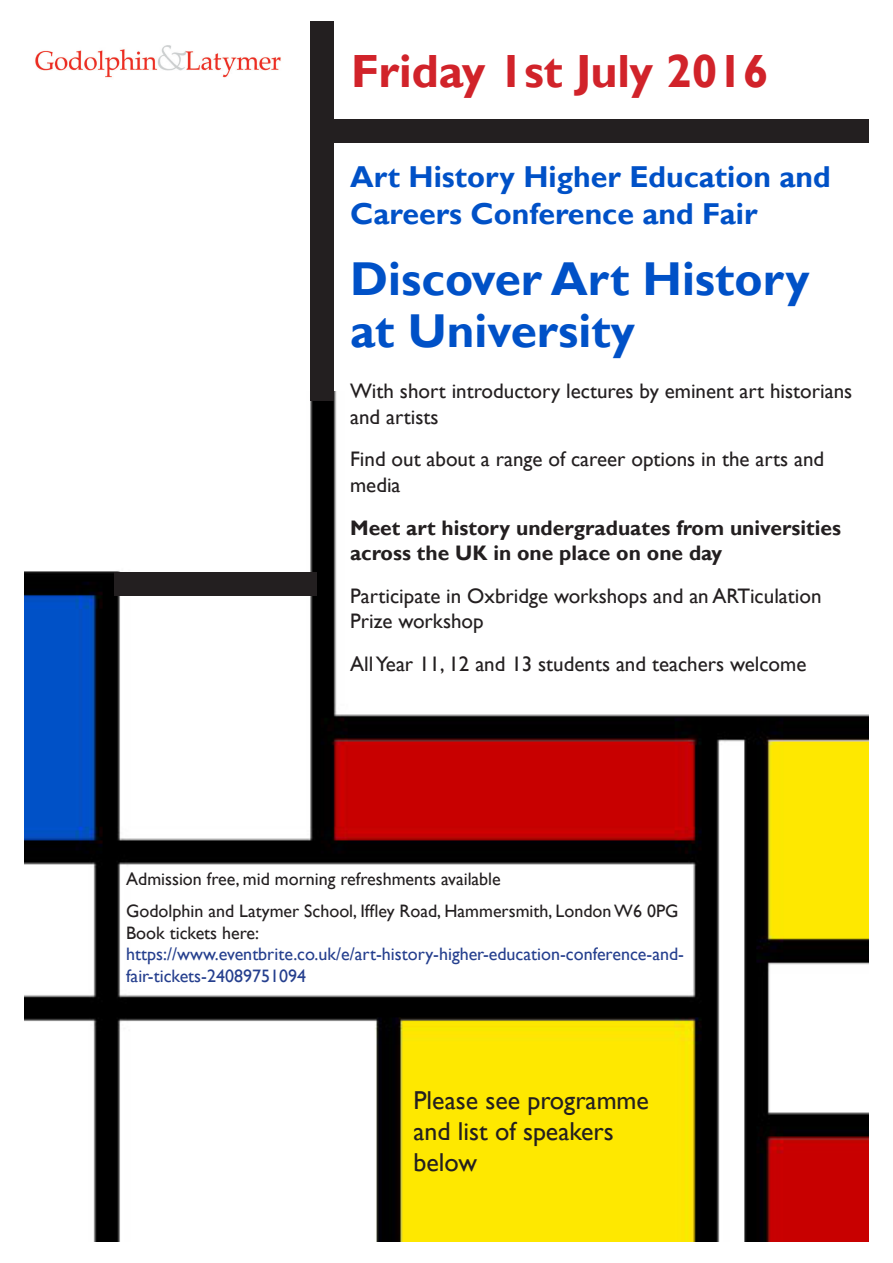
<style>
.page{position:relative;width:893px;height:1263px;background:#fff}
.page>*{position:absolute;margin:0;border:0;box-sizing:border-box;transform-origin:0 0}
.t1{font:700 47.55px "Gill Sans";color:#0051c7}
.t2{font:700 46.5px "Gill Sans";color:#d1232a}
.t3{font:700 30.3px "Gill Sans";color:#0051c7}
.t4{font:25.95px/31px "Gill Sans";color:#231f20}
.t5{font:21px/25.5px "Gill Sans";color:#231f20}
.t6{font:700 21px "Gill Sans";color:#231f20}
.t7{font:18px "Gill Sans";color:#231f20}
.t8{font:18px/21.6px "Gill Sans";color:#253f8e}
</style>
<div class="page">
<img style="left:24px;top:391px;width:845px;height:851px">
<img style="left:35px;top:45px;width:246px;height:33px">
<div style="left:310px;top:21px;width:24px;height:380px;background:#231f20"></div>
<div style="left:334px;top:119px;width:535px;height:24px;background:#231f20"></div>
<div style="left:114px;top:572px;width:203px;height:23px;background:#231f20"></div>
<p class="t2" style="left:351px;top:44px;width:419px">Friday 1st July 2016</p>
<p class="t3" style="left:350px;top:159px;width:482px">Art History Higher Education and</p>
<p class="t3" style="left:350px;top:195px;width:409px">Careers Conference and Fair</p>
<p class="t1" style="left:350px;top:251px;width:461px">Discover Art History</p>
<p class="t1" style="left:350px;top:303px;width:286px">at University</p>
<p class="t5" style="left:350px;top:379px;width:504px">With short introductory lectures by eminent art historians and artists</p>
<p class="t5" style="left:350px;top:447px;width:476px">Find out about a range of career options in the arts and media</p>
<p class="t6" style="left:350px;top:515px;width:492px">Meet art history undergraduates from universities</p>
<p class="t6" style="left:350px;top:540px;width:374px">across the UK in one place on one day</p>
<p class="t5" style="left:350px;top:583px;width:473px">Participate in Oxbridge workshops and an ARTiculation<br>Prize workshop</p>
<p class="t5" style="left:350px;top:652px;width:458px">All Year 11, 12 and 13 students and teachers welcome</p>
<p class="t7" style="left:126px;top:868px;width:376px">Admission free, mid morning refreshments available</p>
<p class="t7" style="left:126px;top:900px;width:554px">Godolphin and Latymer School, Iffley Road, Hammersmith, London W6 0PG</p>
<p class="t7" style="left:126px;top:922px;width:135px">Book tickets here:</p>
<p class="t8" style="left:126px;top:944px;width:559px">https://www.eventbrite.co.uk/e/art-history-higher-education-conference-and&shy;fair-tickets-24089751094</p>
<p class="t4" style="left:413px;top:1085px;width:237px">Please see programme and list of speakers</p>
<p class="t4" style="left:413px;top:1147px;width:65px">below</p>
</div>
